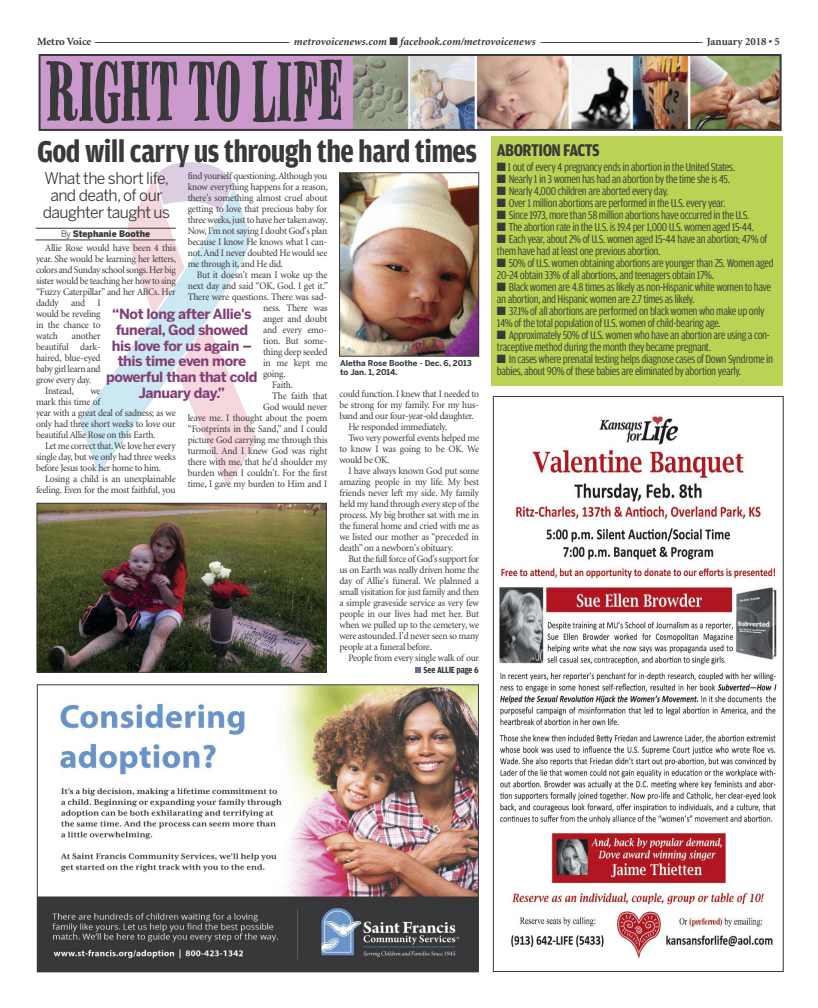
<style>
.page{position:relative;width:818px;height:1008px;background:#fff}
.page>*{position:absolute;margin:0;border:0;box-sizing:border-box;transform-origin:0 0}
.t1{font:70px "Miserable";color:#39383a}
.t2{font:700 32px "Amplitude Cond";letter-spacing:-.02em;color:#39383a}
.t3{font:700 18px "Amplitude Cond";letter-spacing:-.03em;color:#39383a}
.t4{font:16px/17px "Benton Sans";letter-spacing:-.035em;color:#39383a;text-align:center}
.t5{font:700 14px/15.8px "Benton Sans";letter-spacing:-.03em;color:#823e77;text-align:center}
.t6{font:12px/12px "Amplitude Cond";letter-spacing:-.03em;color:#39383a}
.t7{font:700 11px "Minion";color:#39383a}
.t8{font:10px/11px "Minion";letter-spacing:-.025em;color:#39383a;scale:.95 1}
.t9{font:700 9.5px "Amplitude Cond";letter-spacing:-.01em;color:#39383a}
.t10{font:900 9px "Benton Sans";color:#39383a;scale:.95 1}
.t11{font:700 8px/9.6px "Benton Sans";color:#39383a}
.s1{font-style:italic}
.s2{font-weight:400}
</style>
<div class="page">
<img style="left:222px;top:425px;width:35px;height:62px">
<img style="left:157px;top:162px;width:76px;height:23px">
<img style="left:151px;top:177px;width:34px;height:8px">
<img style="left:79px;top:185px;width:172px;height:289px">
<img style="left:39px;top:686px;width:437px;height:284px">
<div style="left:37px;top:684px;width:441px;height:288px;border:1px solid #39383a"></div>
<img style="left:341px;top:174px;width:136px;height:180px">
<div style="left:339px;top:172px;width:140px;height:184px;border:1px solid #39383a"></div>
<img style="left:39px;top:505px;width:285px;height:166px">
<div style="left:37px;top:503px;width:289px;height:170px;border:1px solid #39383a"></div>
<svg style="left:415px;top:668px;width:5px;height:5px"></svg>
<div style="left:490px;top:136px;width:292px;height:250px;background:#bbd354"></div>
<div style="left:41px;top:56px;width:738px;height:73px;background:#c9c"></div>
<img style="left:353px;top:57px;width:425px;height:71px">
<div style="left:39px;top:54px;width:742px;height:77px;border:2px solid #39383a"></div>
<hr style="left:36px;top:228px;width:140px;height:1px;background:#39383a">
<hr style="left:35px;top:240px;width:140px;height:1px;background:#39383a">
<img style="left:499px;top:413px;width:278px;height:546px">
<div style="left:492px;top:396px;width:291px;height:576px;border:1px solid #39383a"></div>
<p class="t7" style="left:37px;top:37px;width:744px">M e t r o Vo i c e –––––––––––––––––––––––––––––––––––––––––––––––––––––––––––––––––––––– <span class="s1">m e t r o v o i c e n e w s . c o m</span> ■ <span class="s1">f a c e b o o k . c o m / m e t r o v o i c e n e w s</span> –––––––––––––––––––––––––––––––––––––––––––––––––––––––––– J a n u a r y 2 0 1 8 • 5</p>
<h1 class="t1" style="left:45px;top:57px;width:299px">RighttolifE</h1>
<h2 class="t2" style="left:37px;top:132px;width:441px">God will carry us through the hard times</h2>
<p class="t8" style="left:188px;top:171px;width:149px;text-align:justify">find yourself questioning.Although you know everything happens for a reason, there's something almost cruel about getting to love that precious baby for three weeks,just to have her taken away.<br>Now, I'm not saying I doubt God's plan because I know He knows what I can&shy;not.And I never doubted He would see me through it, and He did.</p>
<p class="t8" style="left:197px;top:270px;width:139px">But it doesn't mean I woke up the</p>
<p class="t8" style="left:188px;top:281px;width:149px">next day and said “OK, God. I get it.”</p>
<p class="t8" style="left:188px;top:292px;width:148px">There were questions. There was sad-</p>
<p class="t8" style="left:263px;top:303px;width:69px">ness. There was</p>
<p class="t8" style="left:263px;top:314px;width:69px">anger and doubt</p>
<p class="t8" style="left:263px;top:325px;width:69px">and every emo-</p>
<p class="t8" style="left:263px;top:336px;width:69px">tion. But some-</p>
<p class="t8" style="left:263px;top:347px;width:69px">thing deep seeded</p>
<p class="t8" style="left:263px;top:358px;width:69px">in me kept me</p>
<p class="t8" style="left:263px;top:369px;width:25px">going.</p>
<p class="t8" style="left:272px;top:380px;width:23px">Faith.</p>
<p class="t8" style="left:272px;top:391px;width:59px">The faith that</p>
<p class="t8" style="left:263px;top:402px;width:69px">God would never</p>
<p class="t8" style="left:188px;top:413px;width:148px">leave me. I thought about the poem</p>
<p class="t8" style="left:188px;top:424px;width:148px">“Footprints in the Sand,” and I could</p>
<p class="t8" style="left:188px;top:435px;width:148px">picture God carrying me through this</p>
<p class="t8" style="left:188px;top:446px;width:148px">turmoil. And I knew God was right</p>
<p class="t8" style="left:188px;top:457px;width:148px">there with me, that he'd shoulder my</p>
<p class="t8" style="left:188px;top:468px;width:148px">burden when I couldn't. For the first</p>
<p class="t8" style="left:188px;top:479px;width:148px">time, I gave my burden to Him and I</p>
<h3 class="t4" style="left:43px;top:170px;width:129px">What the short life, and death, of our daughter taught us</h3>
<p class="t10" style="left:61px;top:228px;width:95px"><span class="s2">By</span> Stephanie Boothe</p>
<p class="t8" style="left:36px;top:243px;width:149px;text-indent:9px">Allie Rose would have been 4 this year. She would be learning her letters, colors and Sunday school songs.Her big sister would be teaching her how to sing “Fuzzy Caterpillar” and her ABCs. Her daddy and I<br>would be reveling<br>in the chance to<br>watch</p>
<h3 class="t5" style="left:106px;top:306px;width:153px">“Not long after Allie's funeral, God showed his love for us again – this time even more powerful than that cold<br>January day.”</h3>
<p class="t8" style="left:72px;top:331px;width:32px">another</p>
<p class="t8" style="left:36px;top:342px;width:69px">beautiful dark-</p>
<p class="t8" style="left:36px;top:353px;width:69px">haired, blue-eyed</p>
<p class="t8" style="left:36px;top:364px;width:69px">baby girl learn and</p>
<p class="t8" style="left:36px;top:375px;width:60px">grow every day.</p>
<p class="t8" style="left:45px;top:386px;width:32px">Instead,</p>
<p class="t8" style="left:36px;top:386px;width:148px;text-indent:54px">we<br>mark this time of<br>year with a great deal of sadness; as we only had three short weeks to love our beautiful Allie Rose on this Earth.</p>
<p class="t8" style="left:36px;top:441px;width:148px;text-align:justify;text-indent:9px">Let me correct that.We love her every single day, but we only had three weeks before Jesus took her home to him.</p>
<p class="t8" style="left:36px;top:474px;width:148px;text-align:right">Losing a child is an unexplainable feeling. Even for the most faithful, you</p>
<p class="t11" style="left:340px;top:358px;width:133px">Aletha Rose Boothe - Dec. 6, 2013 to Jan. 1, 2014.</p>
<p class="t8" style="left:339px;top:389px;width:148px">could function. I knew that I needed to</p>
<p class="t8" style="left:339px;top:400px;width:148px">be strong for my family. For my hus-</p>
<p class="t8" style="left:339px;top:411px;width:143px">band and our four-year-old daughter.</p>
<p class="t8" style="left:348px;top:422px;width:105px">He responded immediately.</p>
<p class="t8" style="left:348px;top:433px;width:139px">Two very powerful events helped me</p>
<p class="t8" style="left:339px;top:444px;width:148px">to know I was going to be OK. We</p>
<p class="t8" style="left:339px;top:455px;width:54px">would be OK.</p>
<p class="t8" style="left:348px;top:466px;width:139px">I have always known God put some</p>
<p class="t8" style="left:339px;top:477px;width:148px">amazing people in my life. My best</p>
<p class="t8" style="left:339px;top:488px;width:148px">friends never left my side. My family</p>
<p class="t8" style="left:339px;top:499px;width:148px">held my hand through every step of the</p>
<p class="t8" style="left:339px;top:510px;width:148px">process. My big brother sat with me in</p>
<p class="t8" style="left:339px;top:521px;width:148px">the funeral home and cried with me as</p>
<p class="t8" style="left:339px;top:532px;width:148px">we listed our mother as “preceded in</p>
<p class="t8" style="left:339px;top:543px;width:121px">death”on a newborn's obituary.</p>
<p class="t8" style="left:348px;top:554px;width:139px">But the full force of God's support for</p>
<p class="t8" style="left:339px;top:565px;width:148px">us on Earth was really driven home the</p>
<p class="t8" style="left:339px;top:576px;width:148px">day of Allie's funeral. We plalnned a</p>
<p class="t8" style="left:339px;top:587px;width:148px">small visitation for just family and then</p>
<p class="t8" style="left:339px;top:598px;width:148px">a simple graveside service as very few</p>
<p class="t8" style="left:339px;top:609px;width:148px">people in our lives had met her. But</p>
<p class="t8" style="left:339px;top:620px;width:148px">when we pulled up to the cemetery, we</p>
<p class="t8" style="left:339px;top:631px;width:148px">were astounded.I'd never seen so many</p>
<p class="t8" style="left:339px;top:642px;width:99px">people at a funeral before.</p>
<p class="t8" style="left:348px;top:653px;width:139px">People from every single walk of our</p>
<p class="t9" style="left:423px;top:664px;width:56px">See ALLIE page 6</p>
<h3 class="t3" style="left:496px;top:140px;width:104px">ABORTIONFACTS</h3>
<p class="t6" style="left:496px;top:160px;width:239px">■1 out ofevery 4 pregnancyendsin abortion in the United States.</p>
<p class="t6" style="left:496px;top:172px;width:234px">■ Nearly1in 3women has had an abortion bythetimesheis 45.</p>
<p class="t6" style="left:497px;top:184px;width:173px">■ Nearly 4,000 children areaborted every day.</p>
<p class="t6" style="left:496px;top:196px;width:230px">■ Over1million abortionsare performed in the U.S.everyyear.</p>
<p class="t6" style="left:496px;top:208px;width:254px">■ Since1973,morethan 58million abortions have occurred in the U.S.</p>
<p class="t6" style="left:496px;top:220px;width:258px">■ Theabortion ratein the U.S. is19.4 per1,000 U.S.women aged 15-44.</p>
<p class="t6" style="left:496px;top:232px;width:272px">■ Each year,about2%of U.S.women aged 15–44 havean abortion; 47%of themhave had atleast one previousabortion.</p>
<p class="t6" style="left:496px;top:256px;width:278px">■ 50%of U.S.women obtainingabortionsareyoungerthan 25.Women aged<br>20–24 obtain 33%ofallabortions,and teenagers obtain 17%.</p>
<p class="t6" style="left:496px;top:280px;width:276px">■ Blackwomen are 4.8 timesaslikelyas non-Hispanicwhitewomen to have an abortion,andHispanicwomen are2.7timesaslikely.</p>
<p class="t6" style="left:496px;top:304px;width:269px">■ 37.1%ofallabortionsare performed on blackwomenwhomake up only<br>14%ofthetotal population of U.S.women ofchild-bearingage.</p>
<p class="t6" style="left:496px;top:328px;width:274px">■ Approximately50%of U.S.womenwho havean abortion are usingacon&shy;traceptivemethod duringthemonth they became pregnant.</p>
<p class="t6" style="left:496px;top:352px;width:277px">■ In caseswhere prenataltesting helps diagnosecases of Down Syndromein babies,about 90%ofthese babiesareeliminated byabortion yearly.</p>
</div>
